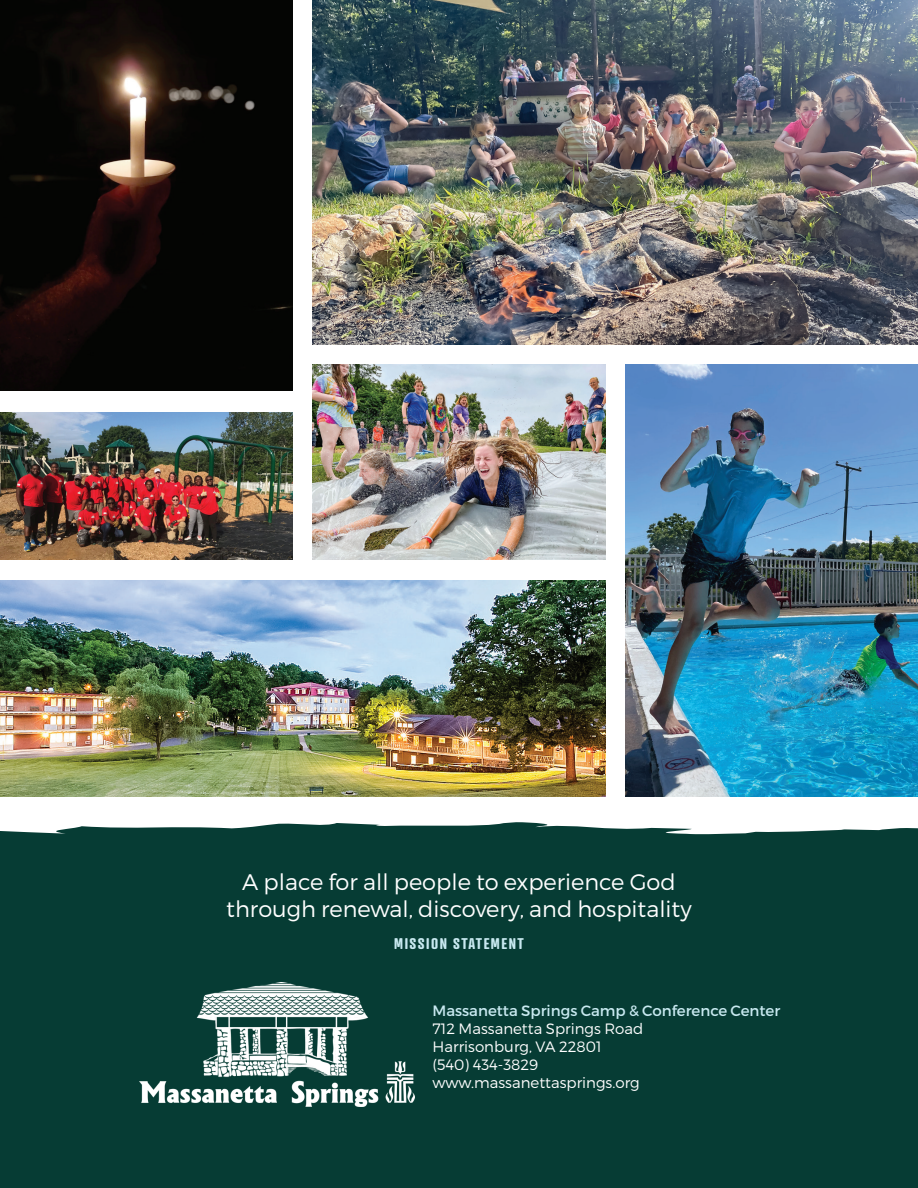
<style>
.page{position:relative;width:918px;height:1188px;background:#fff}
.page>*{position:absolute;margin:0;border:0;box-sizing:border-box;transform-origin:0 0}
.t1{font:300 22.5px/27px "Montserrat";color:#fff;text-align:center}
.t2{font:300 15px/18px "Montserrat";color:#fff}
.t3{font:15px "Montserrat";color:#c8e9f0}
.t4{font:700 15px "Atrament";letter-spacing:.1em;color:#c8e9f0}
</style>
<div class="page">
<div style="left:0;top:822px;width:918px;height:366px;background:#063c34"></div>
<img style="left:626px;top:364px;width:292px;height:432px">
<img style="left:0;top:580px;width:605px;height:216px">
<img style="left:0;top:0;width:292px;height:391px">
<img style="left:313px;top:0;width:605px;height:345px">
<img style="left:313px;top:364px;width:292px;height:196px">
<img style="left:0;top:413px;width:292px;height:147px">
<img style="left:140px;top:982px;width:275px;height:125px">
<h1 class="t1" style="left:226px;top:868px;width:467px">A place for all people to experience God through renewal, discovery, and hospitality</h1>
<p class="t4" style="left:394px;top:934px;width:131px">MISSION STATEMENT</p>
<p class="t3" style="left:433px;top:1001px;width:349px">Massanetta Springs Camp &amp; Conference Center</p>
<p class="t2" style="left:433px;top:1019px;width:212px">712 Massanetta Springs Road<br>Harrisonburg, VA 22801<br>(540) 434-3829 www.massanettasprings.org</p>
</div>
